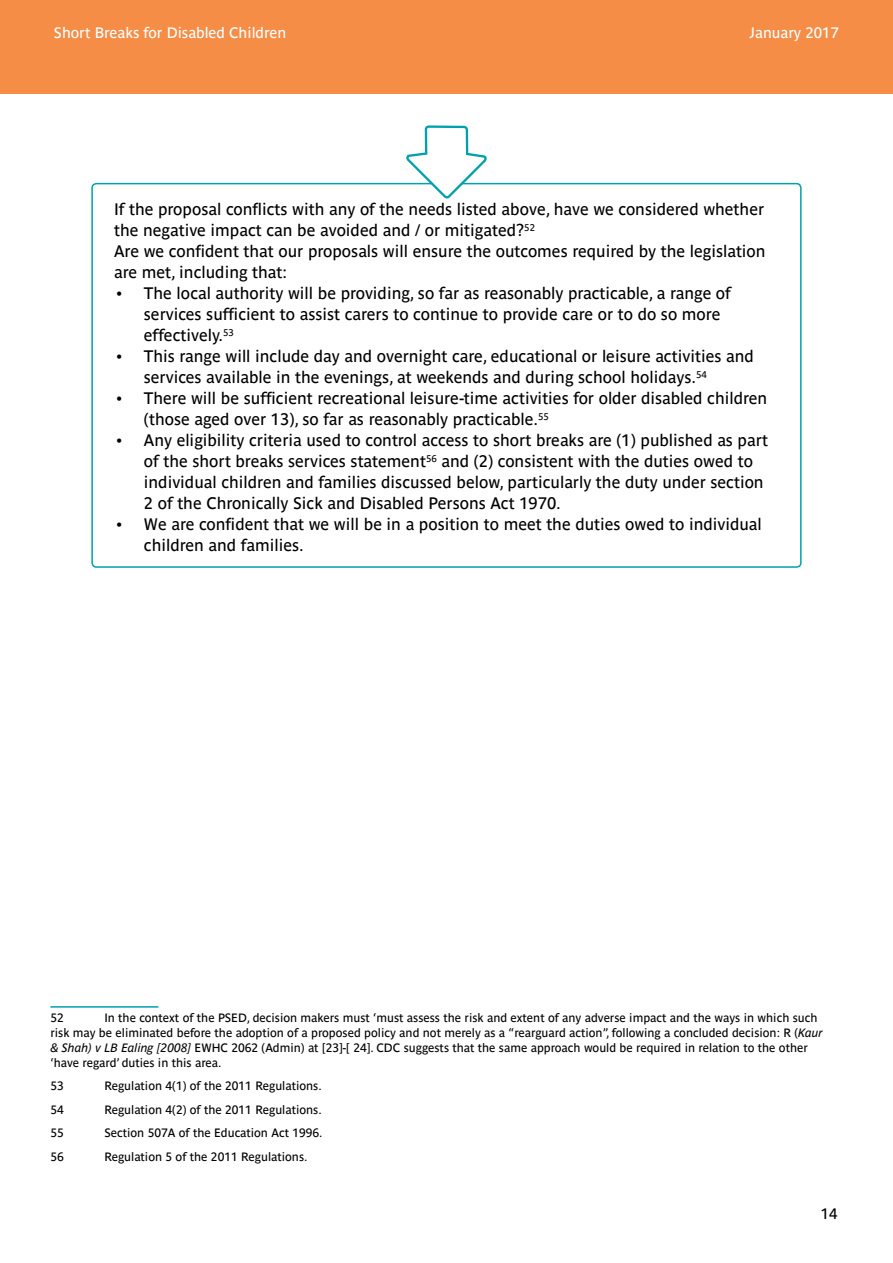
<style>
.page{position:relative;width:893px;height:1263px;background:#fff}
.page>*{position:absolute;margin:0;border:0;box-sizing:border-box;transform-origin:0 0}
.t1{font:16.5px/21px "Parisine Std";color:#000}
.t2{font:15px "Parisine Std";color:#fff}
.t3{font:15px "Parisine Std";color:#000}
.t4{font:12px/15px "Parisine Std";color:#000}
.s1{font-style:italic}
</style>
<div class="page">
<hr style="left:50px;top:1006px;width:108px;height:2px;background:#00a0af">
<div style="left:91px;top:183px;width:711px;height:385px;border:2px solid #00a0af;border-radius:4px"></div>
<svg style="left:406px;top:125px;width:82px;height:74px"></svg>
<div style="left:0;top:0;width:893px;height:94px;background:#f68d47"></div>
<p class="t2" style="left:54px;top:24px;width:234px">Short Breaks for Disabled Children</p>
<p class="t2" style="left:750px;top:24px;width:91px">January 2017</p>
<p class="t1" style="left:114px;top:199px;width:653px">If the proposal conflicts with any of the needs listed above, have we considered whether the negative impact can be avoided and / or mitigated?<sup>52<br></sup>Are we confident that our proposals will ensure the outcomes required by the legislation are met, including that:</p>
<p class="t1" style="left:144px;top:283px;width:588px;text-indent:-27px">• The local authority will be providing, so far as reasonably practicable, a range of services sufficient to assist carers to continue to provide care or to do so more effectively.<sup>53</sup></p>
<p class="t1" style="left:144px;top:346px;width:611px;text-indent:-27px">• This range will include day and overnight care, educational or leisure activities and services available in the evenings, at weekends and during school holidays.<sup>54</sup></p>
<p class="t1" style="left:144px;top:388px;width:625px;text-indent:-27px">• There will be sufficient recreational leisure-time activities for older disabled children (those aged over 13), so far as reasonably practicable.<sup>55</sup></p>
<p class="t1" style="left:144px;top:430px;width:626px;text-indent:-27px">• Any eligibility criteria used to control access to short breaks are (1) published as part of the short breaks services statement<sup>56</sup> and (2) consistent with the duties owed to individual children and families discussed below, particularly the duty under section 2 of the Chronically Sick and Disabled Persons Act 1970.</p>
<p class="t1" style="left:144px;top:514px;width:619px;text-indent:-27px">• We are confident that we will be in a position to meet the duties owed to individual children and families.</p>
<p class="t4" style="left:50px;top:1010px;width:774px;text-indent:54px">In the context of the PSED, decision makers must ‘must assess the risk and extent of any adverse impact and the ways in which such risk may be eliminated before the adoption of a proposed policy and not merely as a “rearguard action”, following a concluded decision: R (<span class="s1">Kaur &amp; Shah) v LB Ealing [2008]</span> EWHC 2062 (Admin) at [23]-[ 24]. CDC suggests that the same approach would be required in relation to the other ‘have regard’ duties in this area.</p>
<p class="t4" style="left:50px;top:1079px;width:15px">53</p>
<p class="t4" style="left:104px;top:1079px;width:219px">Regulation 4(1) of the 2011 Regulations.</p>
<p class="t4" style="left:50px;top:1102px;width:15px">54</p>
<p class="t4" style="left:104px;top:1102px;width:219px">Regulation 4(2) of the 2011 Regulations.</p>
<p class="t4" style="left:50px;top:1126px;width:15px">55</p>
<p class="t4" style="left:104px;top:1126px;width:220px">Section 507A of the Education Act 1996.</p>
<p class="t4" style="left:50px;top:1149px;width:15px">56</p>
<p class="t4" style="left:104px;top:1149px;width:205px">Regulation 5 of the 2011 Regulations.</p>
<p class="t4" style="left:50px;top:1010px;width:15px">52</p>
<p class="t3" style="left:821px;top:1205px;width:18px">14</p>
</div>
